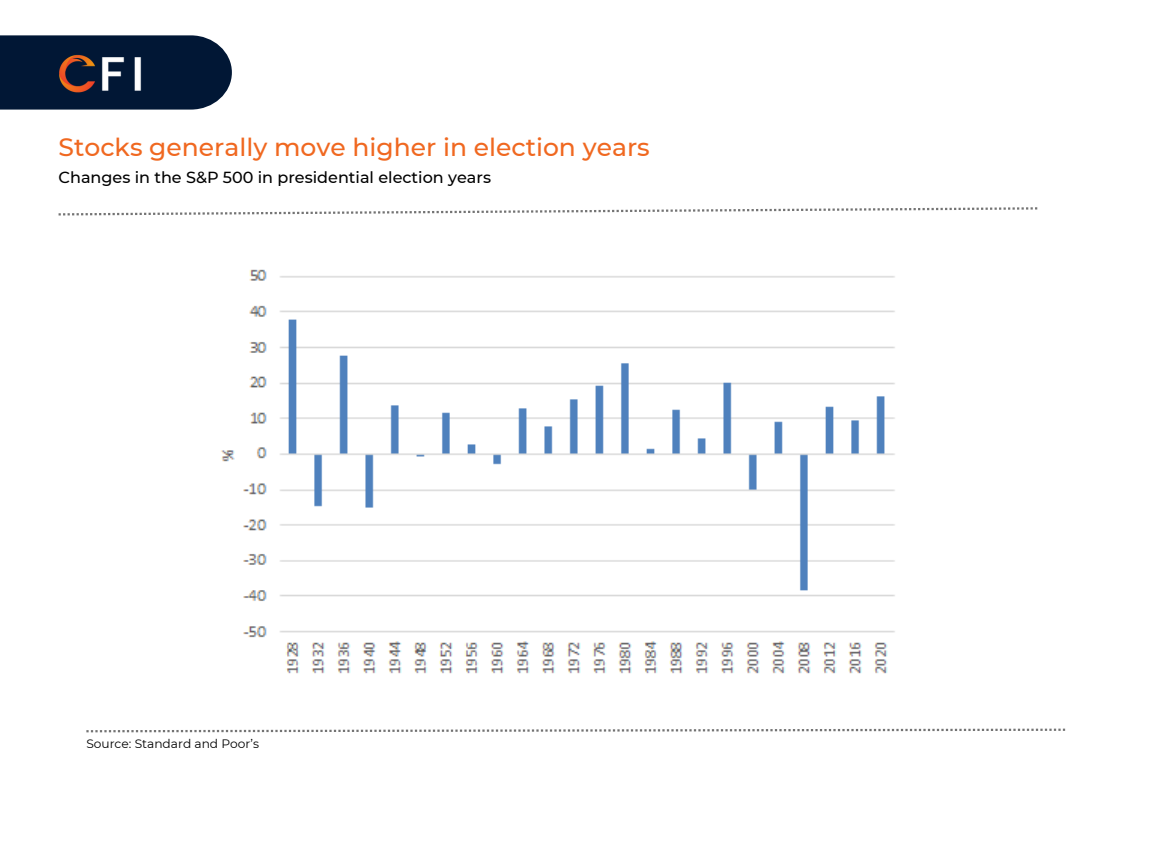
<style>
.page{position:relative;width:1152px;height:864px;background:#fff}
.page>*{position:absolute;margin:0;border:0;box-sizing:border-box;transform-origin:0 0}
.t1{font:500 25.05px "Montserrat";color:#f06820}
.t2{font:500 16.05px "Montserrat";color:#000}
.t3{font:12.15px "Montserrat";color:#000}
</style>
<div class="page">
<svg style="left:86px;top:729px;width:979px;height:3px"></svg>
<svg style="left:59px;top:207px;width:978px;height:9px"></svg>
<svg style="left:0;top:35px;width:232px;height:74px"></svg>
<img style="left:14px;top:41px;width:181px;height:52px">
<img style="left:221px;top:269px;width:674px;height:405px">
<p class="t1" style="left:59px;top:132px;width:593px">Stocks generally move higher in election years</p>
<p class="t2" style="left:59px;top:168px;width:434px">Changes in the S&amp;P 500 in presidential election years</p>
<p class="t3" style="left:86px;top:736px;width:174px">Source: Standard and Poor’s</p>
</div>
